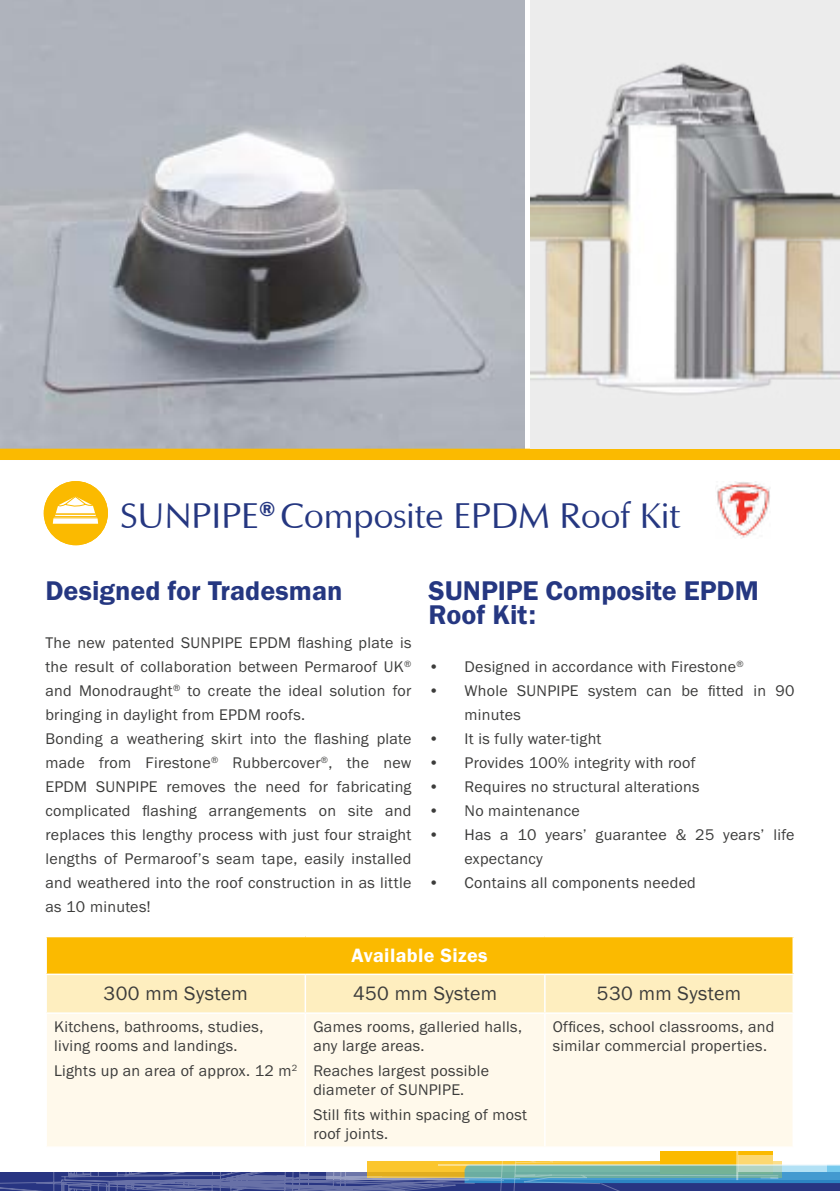
<style>
.page{position:relative;width:840px;height:1191px;background:#fff}
.page>*{position:absolute;margin:0;border:0;box-sizing:border-box;transform-origin:0 0}
.t1{font:36px "Eterna Regular SWFTE";color:#253781}
.t2{font:28px/24px "Franklin Gothic URW Dem";color:#253781}
.t3{font:20px "Franklin Gothic URW Boo";letter-spacing:.02em;color:#3c3c3b}
.t4{font:20px "Franklin Gothic URW Dem";letter-spacing:.02em;color:#fff}
.t5{font:16px/24px "Franklin Gothic URW Boo";letter-spacing:.02em;color:#3c3c3b}
</style>
<div class="page">
<img style="left:0;top:0;width:524px;height:448px">
<div style="left:660px;top:1151px;width:112px;height:23px;background:#fbba00"></div>
<svg style="left:737px;top:1155px;width:36px;height:6px"></svg>
<svg style="left:0;top:1161px;width:839px;height:30px"></svg>
<hr style="left:437px;top:1164px;width:402px;height:2px;background:#fff">
<hr style="left:735px;top:1150px;width:2px;height:30px;background:#fff">
<div style="left:0;top:448px;width:839px;height:12px;background:#fbba00"></div>
<svg style="left:44px;top:481px;width:64px;height:64px"></svg>
<hr style="left:55px;top:513px;width:41px;height:1px;background:#fbba00">
<hr style="left:55px;top:514px;width:41px;height:1px;background:#fbba00">
<hr style="left:53px;top:517px;width:45px;height:1px;background:#fbba00">
<hr style="left:53px;top:516px;width:45px;height:1px;background:#fbba00">
<img style="left:717px;top:481px;width:53px;height:58px">
<div style="left:46px;top:936px;width:746px;height:38px;background:#fbba00"></div>
<div style="left:47px;top:975px;width:745px;height:37px;background:#feeebf"></div>
<div style="left:47px;top:1014px;width:745px;height:132px;background:#fff9eb"></div>
<hr style="left:45px;top:935px;width:260px;height:2px;background:#fff">
<hr style="left:45px;top:937px;width:2px;height:36px;background:#fff">
<hr style="left:305px;top:935px;width:239px;height:2px;background:#fff">
<hr style="left:544px;top:935px;width:249px;height:2px;background:#fff">
<hr style="left:45px;top:973px;width:260px;height:2px;background:#fff">
<hr style="left:305px;top:973px;width:239px;height:2px;background:#fff">
<hr style="left:544px;top:973px;width:249px;height:2px;background:#fff">
<hr style="left:304px;top:975px;width:2px;height:37px;background:#fff">
<hr style="left:544px;top:975px;width:1px;height:37px;background:#fff">
<hr style="left:304px;top:1014px;width:2px;height:132px;background:#fff">
<hr style="left:544px;top:1014px;width:1px;height:132px;background:#fff">
<img style="left:530px;top:0;width:309px;height:448px">
<h1 class="t1" style="left:120px;top:493px;width:561px">SUNPIPE<sup>®</sup> Composite EPDM Roof Kit</h1>
<h2 class="t2" style="left:45px;top:578px;width:298px">Designed for Tradesman</h2>
<p class="t5" style="left:45px;top:630px;width:367px">The new patented SUNPIPE EPDM flashing plate is the result of collaboration between Permaroof UK<sup>® </sup>and Monodraught<sup>®</sup> to create the ideal solution for bringing in daylight from EPDM roofs.<br>Bonding a weathering skirt into the flashing plate made from Firestone<sup>®</sup> Rubbercover<sup>®</sup>, the new EPDM SUNPIPE removes the need for fabricating complicated flashing arrangements on site and replaces this lengthy process with just four straight lengths of Permaroof’s seam tape, easily installed and weathered into the roof construction in as little as 10 minutes!</p>
<h2 class="t2" style="left:428px;top:578px;width:331px">SUNPIPE Composite EPDM<br>Roof Kit:</h2>
<p class="t5" style="left:428px;top:654px;width:316px">• Designed in accordance with Firestone<sup>®</sup></p>
<p class="t5" style="left:464px;top:678px;width:331px;text-indent:-36px">• Whole SUNPIPE system can be fitted in 90 minutes</p>
<p class="t5" style="left:428px;top:726px;width:174px">• It is fully water-tight</p>
<p class="t5" style="left:428px;top:750px;width:268px">• Provides 100% integrity with roof</p>
<p class="t5" style="left:428px;top:774px;width:272px">• Requires no structural alterations</p>
<p class="t5" style="left:428px;top:798px;width:153px">• No maintenance</p>
<p class="t5" style="left:464px;top:822px;width:331px;text-indent:-36px">• Has a 10 years’ guarantee &amp; 25 years’ life expectancy</p>
<p class="t5" style="left:428px;top:870px;width:269px">• Contains all components needed</p>
<p class="t4" style="left:351px;top:943px;width:137px">Available Sizes</p>
<p class="t3" style="left:104px;top:981px;width:146px">300 mm System</p>
<p class="t3" style="left:353px;top:981px;width:146px">450 mm System</p>
<p class="t3" style="left:596px;top:981px;width:146px">530 mm System</p>
<p class="t5" style="left:54px;top:1016px;width:211px;line-height:19.2px">Kitchens, bathrooms, studies, living rooms and landings.</p>
<p class="t5" style="left:54px;top:1058px;width:244px">Lights up an area of approx. 12 m<sup>2</sup></p>
<p class="t5" style="left:552px;top:1016px;width:223px;line-height:19.2px">Offices, school classrooms, and similar commercial properties.</p>
<p class="t5" style="left:313px;top:1016px;width:210px;line-height:19.2px">Games rooms, galleried halls, any large areas.</p>
<p class="t5" style="left:313px;top:1060px;width:177px;line-height:19.2px">Reaches largest possible diameter of SUNPIPE.</p>
<p class="t5" style="left:313px;top:1104px;width:215px;line-height:19.2px">Still fits within spacing of most roof joints.</p>
</div>
